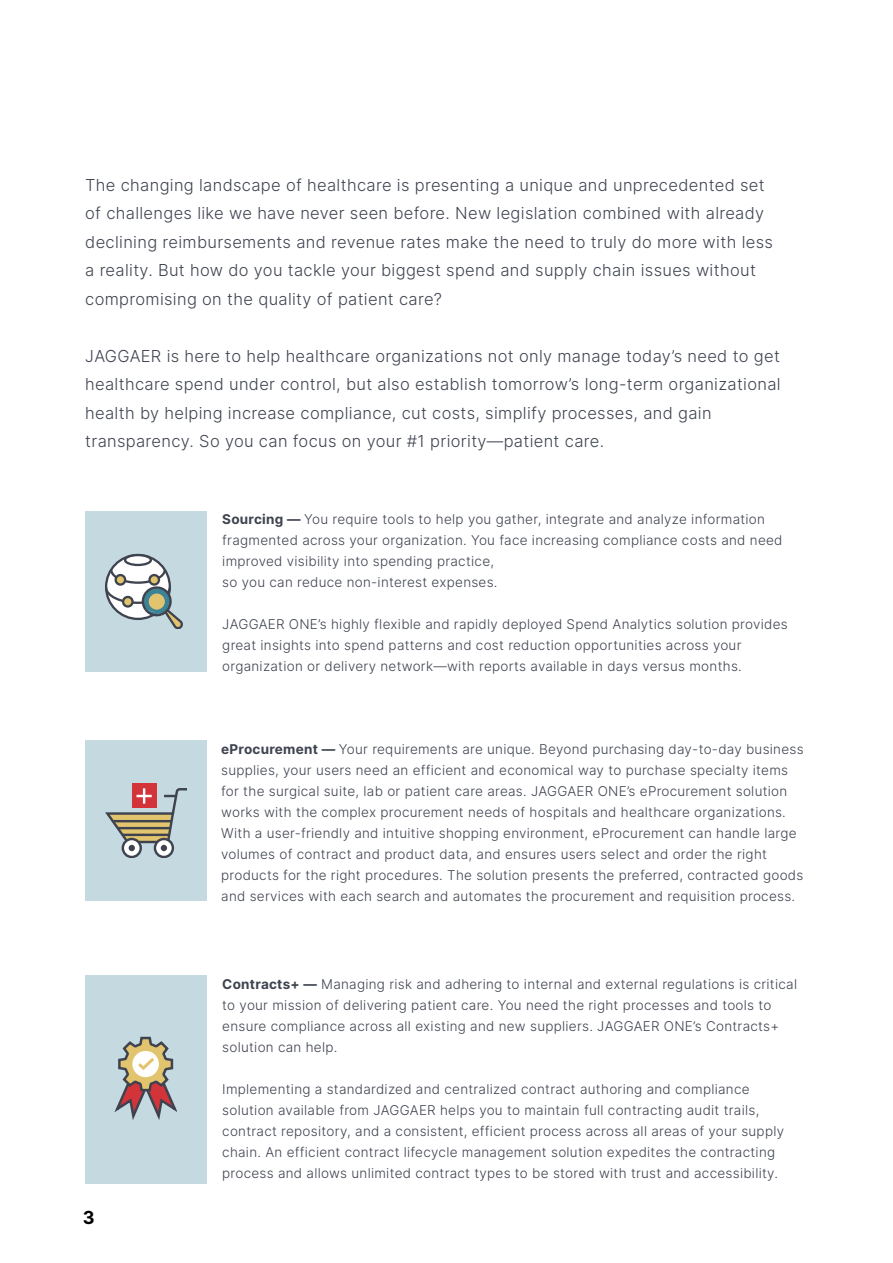
<style>
.page{position:relative;width:893px;height:1263px;background:#fff}
.page>*{position:absolute;margin:0;border:0;box-sizing:border-box;transform-origin:0 0}
.t1{font:700 18px "Inter";color:#000}
.t2{font:300 16.5px/28.5px "Inter";letter-spacing:.02em;color:#3e434f}
.t3{font:300 13.5px/21px "Inter";letter-spacing:.02em;color:#3e434f}
.s1{font-weight:700}
</style>
<div class="page">
<div style="left:85px;top:511px;width:121px;height:160px;background:#c4d9e0"></div>
<svg style="left:106px;top:555px;width:64px;height:64px"></svg>
<svg style="left:125px;top:555px;width:26px;height:10px"></svg>
<div style="left:124px;top:554px;width:28px;height:12px;border:2px solid #3f434f;border-radius:50%"></div>
<svg style="left:105px;top:567px;width:78px;height:61px"></svg>
<div style="left:149px;top:593px;width:16px;height:17px;background:#e1c46d;border-radius:50%"></div>
<svg style="left:149px;top:575px;width:10px;height:9px"></svg>
<div style="left:148px;top:574px;width:12px;height:12px;border:2px solid #3f434f;border-radius:50%"></div>
<div style="left:116px;top:575px;width:9px;height:9px;background:#e1c46d;border-radius:50%"></div>
<div style="left:115px;top:574px;width:11px;height:12px;border:2px solid #3f434f;border-radius:50%"></div>
<svg style="left:123px;top:597px;width:10px;height:9px"></svg>
<div style="left:122px;top:596px;width:12px;height:12px;border:2px solid #3f434f;border-radius:50%"></div>
<div style="left:85px;top:740px;width:121px;height:160px;background:#c4d9e0"></div>
<svg style="left:123px;top:839px;width:18px;height:18px"></svg>
<div style="left:122px;top:838px;width:20px;height:19px;border:2px solid #3f434f;border-radius:50%"></div>
<svg style="left:155px;top:839px;width:18px;height:18px"></svg>
<div style="left:154px;top:838px;width:20px;height:19px;border:2px solid #3f434f;border-radius:50%"></div>
<div style="left:132px;top:784px;width:24px;height:24px;background:#d33439"></div>
<svg style="left:105px;top:787px;width:82px;height:64px"></svg>
<div style="left:85px;top:975px;width:121px;height:208px;background:#c4d9e0"></div>
<svg style="left:114px;top:1037px;width:63px;height:82px"></svg>
<p class="t2" style="left:85px;top:170px;width:689px">The changing landscape of healthcare is presenting a unique and unprecedented set of challenges like we have never seen before. New legislation combined with already declining reimbursements and revenue rates make the need to truly do more with less a reality. But how do you tackle your biggest spend and supply chain issues without compromising on the quality of patient care?</p>
<p class="t2" style="left:85px;top:341px;width:697px">JAGGAER is here to help healthcare organizations not only manage today’s need to get healthcare spend under control, but also establish tomorrow’s long-term organizational health by helping increase compliance, cut costs, simplify processes, and gain transparency. So you can focus on your #1 priority—patient care.</p>
<p class="t3" style="left:222px;top:509px;width:562px"><span class="s1">Sourcing —</span> You require tools to help you gather, integrate and analyze information fragmented across your organization. You face increasing compliance costs and need improved visibility into spending practice,<br>so you can reduce non-interest expenses.</p>
<p class="t3" style="left:222px;top:614px;width:567px">JAGGAER ONE’s highly flexible and rapidly deployed Spend Analytics solution provides great insights into spend patterns and cost reduction opportunities across your organization or delivery network—with reports available in days versus months.</p>
<p class="t3" style="left:221px;top:738px;width:584px"><span class="s1">eProcurement —</span> Your requirements are unique. Beyond purchasing day-to-day business supplies, your users need an efficient and economical way to purchase specialty items for the surgical suite, lab or patient care areas. JAGGAER ONE’s eProcurement solution works with the complex procurement needs of hospitals and healthcare organizations.<br>With a user-friendly and intuitive shopping environment, eProcurement can handle large volumes of contract and product data, and ensures users select and order the right products for the right procedures. The solution presents the preferred, contracted goods and services with each search and automates the procurement and requisition process.</p>
<h1 class="t1" style="left:83px;top:1204px;width:13px">3</h1>
<p class="t3" style="left:222px;top:973px;width:576px"><span class="s1">Contracts+ —</span> Managing risk and adhering to internal and external regulations is critical to your mission of delivering patient care. You need the right processes and tools to ensure compliance across all existing and new suppliers. JAGGAER ONE’s Contracts+ solution can help.</p>
<p class="t3" style="left:222px;top:1078px;width:563px">Implementing a standardized and centralized contract authoring and compliance solution available from JAGGAER helps you to maintain full contracting audit trails, contract repository, and a consistent, efficient process across all areas of your supply chain. An efficient contract lifecycle management solution expedites the contracting process and allows unlimited contract types to be stored with trust and accessibility.</p>
</div>
